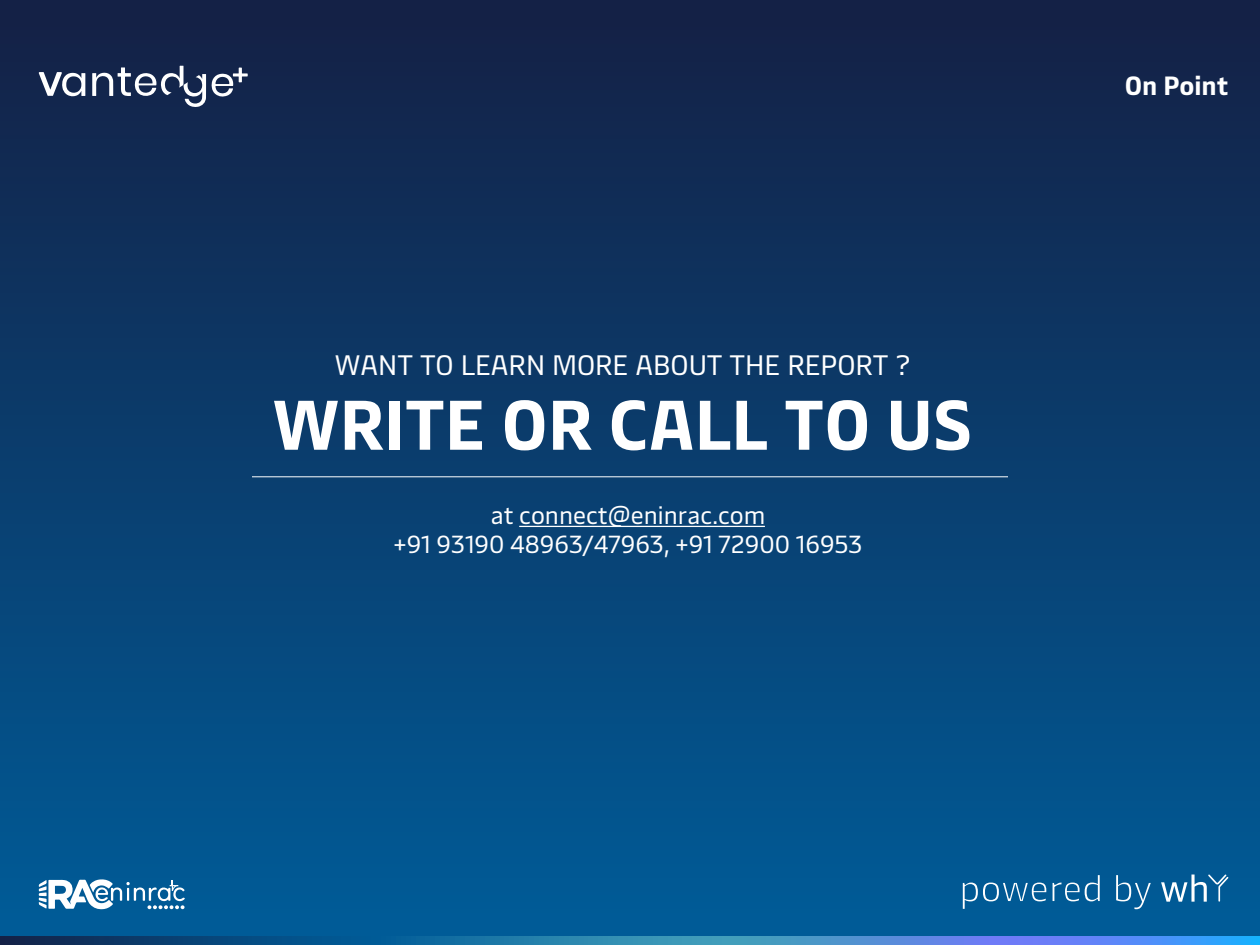
<style>
.page{position:relative;width:1260px;height:945px;background:#fff}
.page>*{position:absolute;margin:0;border:0;box-sizing:border-box;transform-origin:0 0}
.t1{font:700 70px "Maersk Text";color:#fff}
.t2{font:28px "Maersk Text";color:#fff}
.t3{font:700 26.25px "Maersk Text";color:#fff}
.t4{font:24.5px/29.4px "Maersk Text";color:#fff;text-align:center}
</style>
<div class="page">
<div style="left:0;top:0;width:1260px;height:945px;background:linear-gradient(to bottom,#142044,#005d99)"></div>
<svg style="left:0;top:936px;width:1260px;height:9px;background:#3073b3"></svg>
<hr style="left:252px;top:476px;width:756px;height:1px;background:#fff">
<svg style="left:519px;top:526px;width:246px;height:1px"></svg>
<svg style="left:1161px;top:874px;width:67px;height:28px;background:#3e81ad"></svg>
<svg style="left:963px;top:883px;width:83px;height:26px;background:#2d76a7"></svg>
<svg style="left:1116px;top:875px;width:35px;height:34px"></svg>
<svg style="left:1053px;top:875px;width:47px;height:26px"></svg>
<svg style="left:39px;top:879px;width:146px;height:31px"></svg>
<svg style="left:39px;top:66px;width:209px;height:41px"></svg>
<p class="t2" style="left:335px;top:341px;width:577px">WANT TO LEARN MORE ABOUT THE REPORT ?</p>
<h1 class="t1" style="left:272px;top:366px;width:701px">WRITE OR CALL TO US</h1>
<p class="t4" style="left:394px;top:497px;width:471px">at connect@eninrac.com<br>+91 93190 48963/47963, +91 72900 16953</p>
<p class="t3" style="left:1125px;top:63px;width:105px">On Point</p>
</div>
